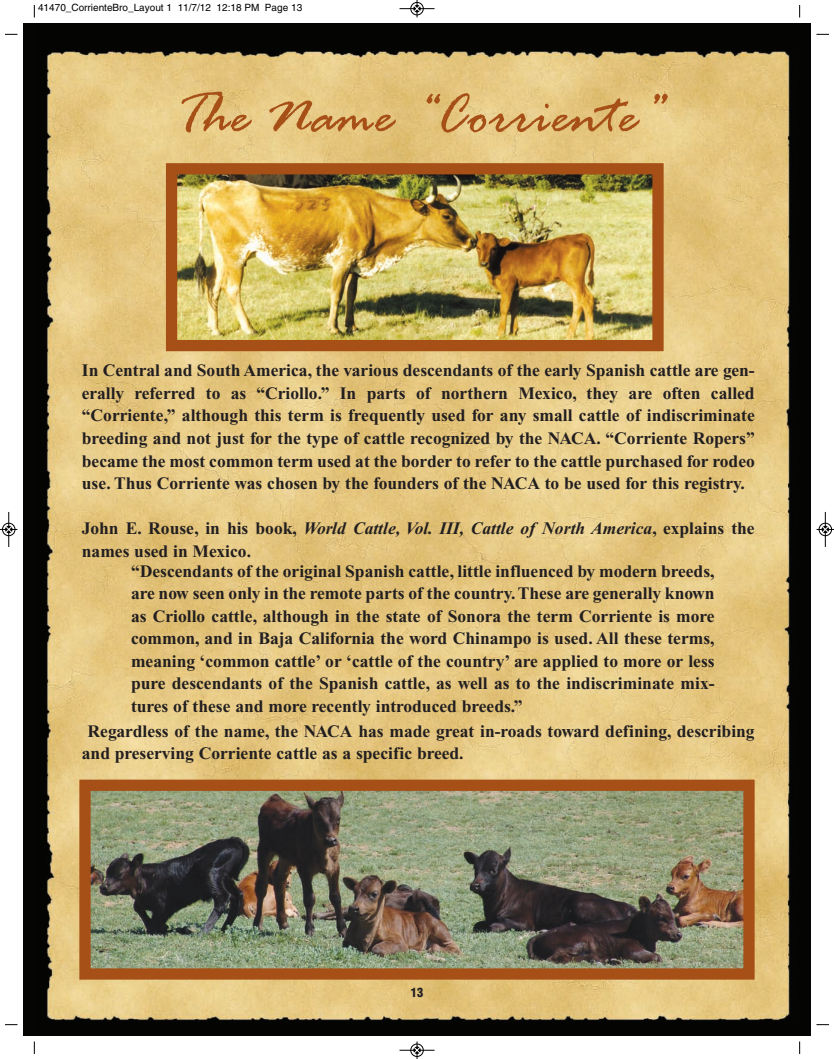
<style>
.page{position:relative;width:834px;height:1059px;background:#fff}
.page>*{position:absolute;margin:0;border:0;box-sizing:border-box;transform-origin:0 0}
.t1{font:italic 60px "Rage";color:#a64f17}
.t2{font:700 17.5px/22.5px "Times New Roman";color:#231f20;text-align:justify}
.t3{font:900 condensed 12.5px "Helvetica";color:#231f20}
.t4{font:10px "Helvetica";color:#000}
.s1{font-style:italic}
</style>
<div class="page">
<img style="left:38px;top:23px;width:773px;height:1013px">
<div style="left:23px;top:23px;width:15px;height:1013px;background:#050504"></div>
<img style="left:91px;top:791px;width:651px;height:176px">
<div style="left:79px;top:779px;width:675px;height:200px;border:11px solid #a64f17"></div>
<img style="left:178px;top:175px;width:473px;height:164px">
<div style="left:166px;top:163px;width:497px;height:188px;border:11px solid #a64f17"></div>
<svg style="left:34px;top:5px;width:1px;height:13px"></svg>
<svg style="left:5px;top:34px;width:13px;height:1px"></svg>
<svg style="left:799px;top:5px;width:1px;height:13px"></svg>
<svg style="left:816px;top:34px;width:13px;height:1px"></svg>
<svg style="left:34px;top:1041px;width:1px;height:13px"></svg>
<svg style="left:5px;top:1024px;width:13px;height:1px"></svg>
<svg style="left:799px;top:1041px;width:1px;height:13px"></svg>
<svg style="left:816px;top:1024px;width:13px;height:1px"></svg>
<div style="left:410px;top:2px;width:14px;height:13px;border:1px solid #fff;border-radius:50%"></div>
<hr style="left:399px;top:8px;width:35px;height:1px;background:#000">
<div style="left:410px;top:2px;width:13px;height:13px;border:1px solid #000;border-radius:50%"></div>
<svg style="left:414px;top:0;width:6px;height:17px"></svg>
<div style="left:410px;top:1043px;width:14px;height:14px;border:1px solid #fff;border-radius:50%"></div>
<hr style="left:399px;top:1050px;width:35px;height:1px;background:#000">
<div style="left:410px;top:1044px;width:13px;height:12px;border:1px solid #000;border-radius:50%"></div>
<svg style="left:414px;top:1041px;width:6px;height:18px"></svg>
<hr style="left:9px;top:512px;width:1px;height:35px;background:#000">
<div style="left:2px;top:523px;width:13px;height:13px;border:1px solid #000;border-radius:50%"></div>
<svg style="left:0;top:526px;width:18px;height:6px"></svg>
<div style="left:818px;top:523px;width:14px;height:13px;border:1px solid #fff;border-radius:50%"></div>
<hr style="left:825px;top:512px;width:1px;height:35px;background:#000">
<div style="left:819px;top:523px;width:12px;height:13px;border:1px solid #000;border-radius:50%"></div>
<svg style="left:816px;top:526px;width:18px;height:6px"></svg>
<p class="t4" style="left:38px;top:4px;width:266px">41470_CorrienteBro_Layout 1 11/7/12 12:18 PM Page 13</p>
<h1 class="t1" style="left:174px;top:94px;width:490px">The Name “Corriente”</h1>
<p class="t2" style="left:82px;top:361px;width:674px">In Central and South America, the various descendants of the early Spanish cattle are gen&shy;erally referred to as “Criollo.” In parts of northern Mexico, they are often called “Corriente,” although this term is frequently used for any small cattle of indiscriminate breeding and not just for the type of cattle recognized by the NACA. “Corriente Ropers” became the most common term used at the border to refer to the cattle purchased for rodeo use. Thus Corriente was chosen by the founders of the NACA to be used for this registry.</p>
<p class="t2" style="left:82px;top:519px;width:674px">John E. Rouse, in his book, <span class="s1">World Cattle, Vol. III, Cattle of North America</span>, explains the names used in Mexico.</p>
<p class="t2" style="left:131px;top:562px;width:585px">“Descendants of the original Spanish cattle, little influenced by modern breeds, are now seen only in the remote parts of the country. These are generally known as Criollo cattle, although in the state of Sonora the term Corriente is more common, and in Baja California the word Chinampo is used. All these terms, meaning ‘common cattle’ or ‘cattle of the country’ are applied to more or less pure descendants of the Spanish cattle, as well as to the indiscriminate mix&shy;tures of these and more recently introduced breeds.”</p>
<p class="t2" style="left:82px;top:721px;width:674px;text-indent:6px">Regardless of the name, the NACA has made great in-roads toward defining, describing and preserving Corriente cattle as a specific breed.</p>
<p class="t3" style="left:411px;top:985px;width:14px">13</p>
</div>
